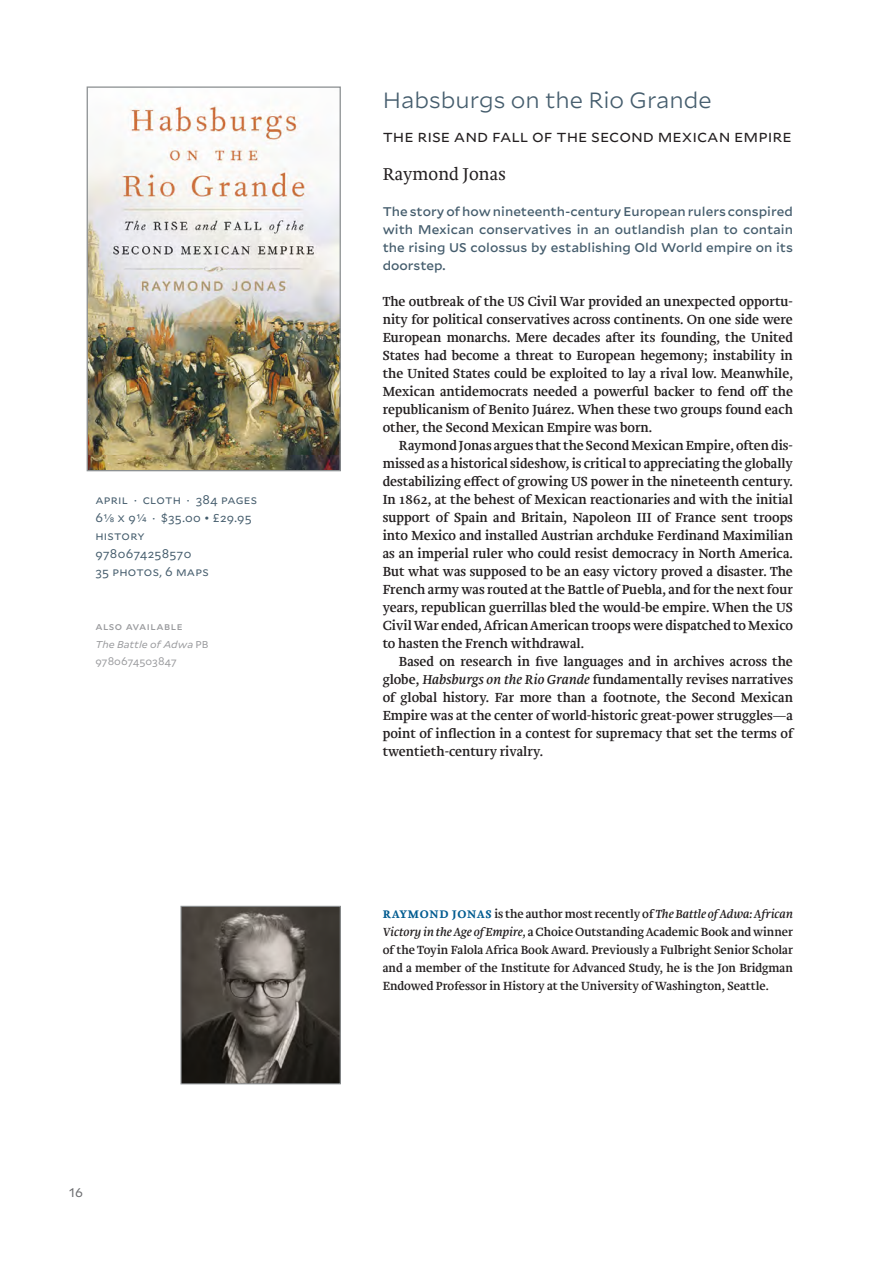
<style>
.page{position:relative;width:893px;height:1263px;background:#fff}
.page>*{position:absolute;margin:0;border:0;box-sizing:border-box;transform-origin:0 0}
.t1{font:300 21px "Mallory MP";color:#455d6d}
.t2{font:300 18px "Brioni Std";letter-spacing:.01em;color:#231f20}
.t3{font:15px "Mallory MP";color:#231f20}
.t4{font:13.5px/18px "Brioni Std";color:#231f20;text-align:justify}
.t5{font:12.15px/18px "Brioni Std";color:#231f20;text-align:justify}
.t6{font:500 12px/18px "Mallory MP";color:#455d6d;text-align:justify}
.t7{font:12px "Mallory MP";color:#6c6d70}
.t8{font:10.8px "Mallory MP";letter-spacing:.025em;color:#445c6c}
.t9{font:italic 9.45px "Mallory MP";color:#999a9d}
.t10{font:500 9.45px "Mallory MP";letter-spacing:.05em;color:#999a9d}
.t11{font:9.45px "Mallory MP";letter-spacing:-.005em;color:#999a9d}
.s1{font-style:normal}
.s2{font-style:italic}
.s3{font-weight:500;font-size:13.5px;color:#015b90}
</style>
<div class="page">
<img style="left:182px;top:908px;width:157px;height:174px">
<div style="left:180px;top:906px;width:161px;height:178px;border:1px solid #8e9294"></div>
<img style="left:89px;top:105px;width:250px;height:364px">
<div style="left:87px;top:86px;width:254px;height:385px;border:1px solid #8e9294"></div>
<p class="t8" style="left:95px;top:492px;width:163px">APRIL . CLOTH . 384 PAGES</p>
<p class="t8" style="left:95px;top:510px;width:158px">61/8 X 91/4 . $35.OO • £29.95</p>
<p class="t8" style="left:95px;top:528px;width:51px">HISTORY</p>
<p class="t8" style="left:95px;top:546px;width:98px">978O67425857O</p>
<p class="t8" style="left:95px;top:564px;width:115px">35 PHOTOS, 6 MAPS</p>
<p class="t10" style="left:95px;top:619px;width:89px">ALSO AVAILABLE</p>
<p class="t9" style="left:95px;top:637px;width:115px">The Battle of Adwa <span class="s1">PB</span></p>
<p class="t11" style="left:95px;top:655px;width:83px">978O6745O3847</p>
<p class="t7" style="left:69px;top:1183px;width:15px">16</p>
<h1 class="t1" style="left:383px;top:85px;width:331px">Habsburgs on the Rio Grande</h1>
<h2 class="t3" style="left:383px;top:126px;width:410px">THE RISE AND FALL OF THE SECOND MEXICAN EMPIRE</h2>
<p class="t2" style="left:383px;top:162px;width:125px">Raymond Jonas</p>
<p class="t6" style="left:383px;top:202px;width:412px">The story of how nineteenth-century European ruIers conspired with Mexican conservatives in an outIandish pIan to contain the rising US coIossus by estabIishing OId WorId empire on its doorstep.</p>
<p class="t4" style="left:383px;top:293px;width:412px">The outbreak of the US CiviI War provided an unexpected opportu-</p>
<p class="t4" style="left:383px;top:311px;width:412px">nity for poIiticaI conservatives across continents. On one side were European monarchs. Mere decades after its founding, the United States had become a threat to European hegemony; instabiIity in the United States couId be expIoited to Iay a rivaI Iow. MeanwhiIe, Mexican antidemocrats needed a powerfuI backer to fend off the repubIicanism of Benito Juárez. When these two groups found each other, the Second Mexican Empire was born.</p>
<p class="t4" style="left:383px;top:455px;width:412px">missed as a historicaI sideshow, is criticaI to appreciating the gIobaIIy destabiIizing effect of growing US power in the nineteenth century.<br>In 1862, at the behest of Mexican reactionaries and with the initiaI support of Spain and Britain, NapoIeon III of France sent troops into Mexico and instaIIed Austrian archduke Ferdinand MaximiIian as an imperiaI ruIer who couId resist democracy in North America.<br>But what was supposed to be an easy victory proved a disaster. The French army was routed at the BattIe of PuebIa, and for the next four years, repubIican guerriIIas bIed the wouId-be empire. When the US CiviI War ended, African American troops were dispatched to Mexico to hasten the French withdrawaI.</p>
<p class="t4" style="left:383px;top:653px;width:412px;text-indent:16px">Based on research in five Ianguages and in archives across the gIobe, <span class="s2">Habsburgs on the Rio Grande</span> fundamentaIIy revises narratives of gIobaI history. Far more than a footnote, the Second Mexican Empire was at the center of worId-historic great-power struggIes—a point of inflection in a contest for supremacy that set the terms of twentieth-century rivaIry.</p>
<p class="t4" style="left:399px;top:437px;width:396px">Raymond Jonas argues that the Second Mexican Empire, often dis-</p>
<p class="t5" style="left:383px;top:905px;width:412px"><span class="s3">RAYMOND JONAS</span> is the author most recentIy of <span class="s2">The Battle of Adwa: African Victory in the Age of Empire,</span> a Choice Outstanding Academic Book and winner of the Toyin FaIoIa Africa Book Award. PreviousIy a FuIbright Senior SchoIar and a member of the Institute for Advanced Study, he is the Jon Bridgman Endowed Professor in History at the University of Washington, SeattIe.</p>
</div>
